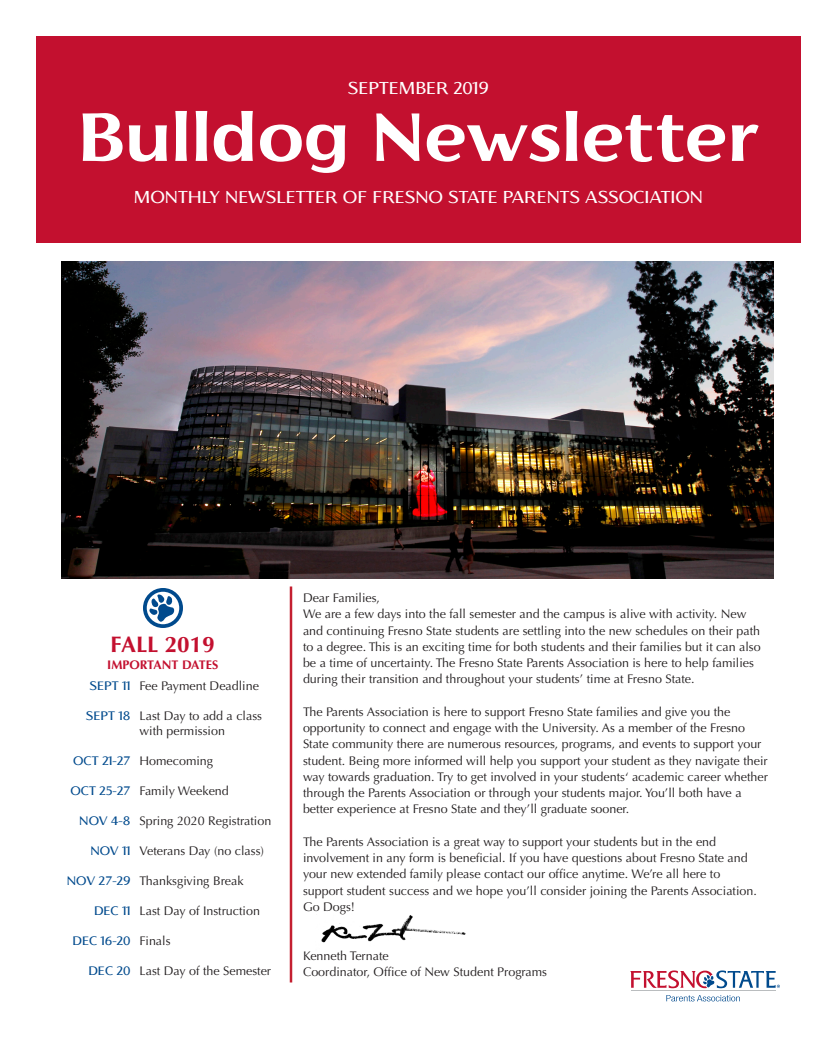
<style>
.page{position:relative;width:837px;height:1062px;background:#fff}
.page>*{position:absolute;margin:0;border:0;box-sizing:border-box;transform-origin:0 0}
.t1{font:700 68.75px "Florentia";color:#fff}
.t2{font:700 22.5px "Optima LT Std";color:#c3102f}
.t3{font:17.5px "Florentia";color:#fff}
.t4{font:12.5px/16.2px "Optima LT Std";color:#231f20}
.t5{font:12.5px "Florentia";color:#004a8d}
.t6{font:700 12.5px "Optima LT Std";color:#c3102f}
</style>
<div class="page">
<img style="left:321px;top:915px;width:145px;height:28px">
<div style="left:36px;top:36px;width:765px;height:207px;background:#c3102f"></div>
<img style="left:62px;top:262px;width:712px;height:316px">
<svg style="left:149px;top:594px;width:26px;height:28px"></svg>
<div style="left:143px;top:588px;width:40px;height:40px;border:4px solid #004a8d;border-radius:50%"></div>
<hr style="left:290px;top:586px;width:2px;height:396px;background:#c42031">
<hr style="left:631px;top:991px;width:145px;height:1px;background:#babdbf">
<svg style="left:666px;top:995px;width:74px;height:6px"></svg>
<svg style="left:630px;top:971px;width:150px;height:17px"></svg>
<p class="t3" style="left:348px;top:77px;width:142px">SEPTEMBER 2019</p>
<p class="t1" style="left:78px;top:93px;width:682px">Bulldog Newsletter</p>
<p class="t3" style="left:134px;top:186px;width:571px">MONTHLY NEWSLETTER OF FRESNO STATE PARENTS ASSOCIATION</p>
<p class="t2" style="left:111px;top:632px;width:106px">FALL 2019</p>
<p class="t6" style="left:107px;top:658px;width:113px">IMPORTANT DATES</p>
<p class="t4" style="left:139px;top:678px;width:121px">Fee Payment Deadline</p>
<p class="t4" style="left:139px;top:709px;width:124px;line-height:15px">Last Day to add a class with permission</p>
<p class="t4" style="left:139px;top:753px;width:75px">Homecoming</p>
<p class="t4" style="left:139px;top:783px;width:91px">Family Weekend</p>
<p class="t4" style="left:139px;top:813px;width:133px">Spring 2020 Registration</p>
<p class="t4" style="left:139px;top:843px;width:126px">Veterans Day (no class)</p>
<p class="t4" style="left:139px;top:873px;width:106px">Thanksgiving Break</p>
<p class="t4" style="left:139px;top:903px;width:122px">Last Day of Instruction</p>
<p class="t4" style="left:139px;top:933px;width:33px">Finals</p>
<p class="t4" style="left:139px;top:963px;width:133px">Last Day of the Semester</p>
<p class="t5" style="left:90px;top:678px;width:42px">SEPT 11</p>
<p class="t5" style="left:86px;top:708px;width:46px">SEPT 18</p>
<p class="t5" style="left:73px;top:753px;width:59px">OCT 21-27</p>
<p class="t5" style="left:70px;top:783px;width:62px">OCT 25-27</p>
<p class="t5" style="left:79px;top:813px;width:53px">NOV 4-8</p>
<p class="t5" style="left:90px;top:843px;width:42px">NOV 11</p>
<p class="t5" style="left:67px;top:873px;width:65px">NOV 27-29</p>
<p class="t5" style="left:94px;top:903px;width:38px">DEC 11</p>
<p class="t5" style="left:72px;top:933px;width:59px">DEC 16-20</p>
<p class="t5" style="left:88px;top:963px;width:44px">DEC 20</p>
<p class="t4" style="left:303px;top:590px;width:79px">Dear Families,</p>
<p class="t4" style="left:303px;top:606px;width:459px">We are a few days into the fall semester and the campus is alive with activity. New and continuing Fresno State students are settling into the new schedules on their path to a degree. This is an exciting time for both students and their families but it can also be a time of uncertainty. The Fresno State Parents Association is here to help families during their transition and throughout your students’ time at Fresno State.</p>
<p class="t4" style="left:303px;top:704px;width:466px">The Parents Association is here to support Fresno State families and give you the opportunity to connect and engage with the University. As a member of the Fresno State community there are numerous resources, programs, and events to support your student. Being more informed will help you support your student as they navigate their way towards graduation. Try to get involved in your students‘ academic career whether through the Parents Association or through your students major. You’ll both have a</p>
<p class="t4" style="left:303px;top:801px;width:328px">better experience at Fresno State and they’ll graduate sooner.</p>
<p class="t4" style="left:303px;top:834px;width:415px">The Parents Association is a great way to support your students but in the end</p>
<p class="t4" style="left:303px;top:850px;width:446px">involvement in any form is beneficial. If you have questions about Fresno State and your new extended family please contact our office anytime. We’re all here to</p>
<p class="t4" style="left:303px;top:882px;width:455px">support student success and we hope you’ll consider joining the Parents Association.<br>Go Dogs!</p>
<p class="t4" style="left:303px;top:947px;width:87px">Kenneth Ternate</p>
<p class="t4" style="left:303px;top:964px;width:246px">Coordinator, Office of New Student Programs</p>
</div>
